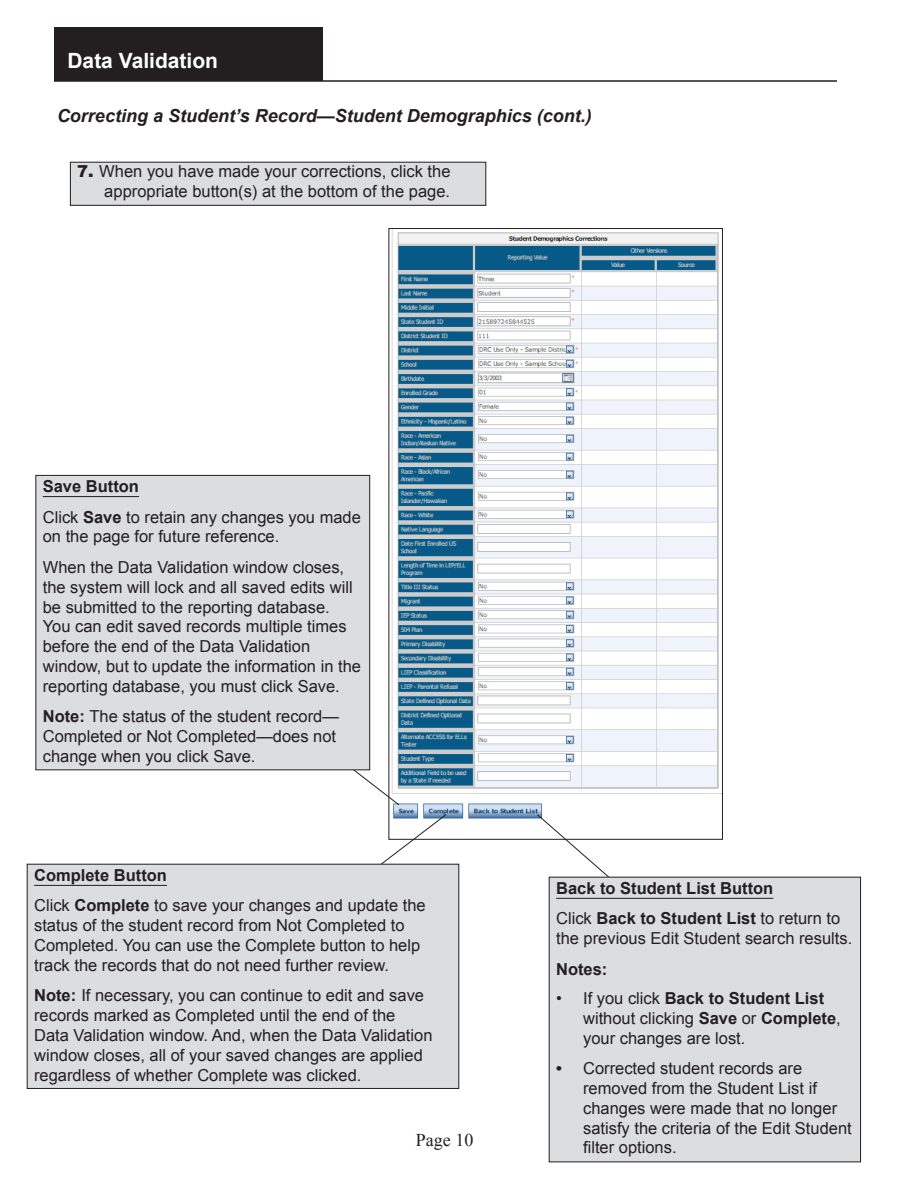
<style>
.page{position:relative;width:918px;height:1188px;background:#fff}
.page>*{position:absolute;margin:0;border:0;box-sizing:border-box;transform-origin:0 0}
.t1{font:700 21px "Arial";color:#fff}
.Head_Italic_2{font:italic 700 18px "Arial";color:#231f20}
.t2{font:18px "Times New Roman";color:#231f20}
.Callout{font:16.5px/19.8px "Arial";color:#231f20}
.Callout_Bullet_List{font:16.5px/19.8px "Arial";color:#231f20}
.Callout-2{font:700 16.5px "Arial";color:#231f20}
.s1{font-weight:900}
.s2{font-weight:700}
</style>
<div class="page">
<hr style="left:54px;top:80px;width:783px;height:2px;background:#231f20">
<div style="left:54px;top:27px;width:268px;height:54px;background:#231f20"></div>
<img style="left:391px;top:230px;width:330px;height:589px">
<svg style="left:182px;top:637px;width:218px;height:169px"></svg>
<div style="left:36px;top:475px;width:334px;height:295px;background:#dcdddf"></div>
<hr style="left:43px;top:496px;width:96px;height:1px;background:#231f20">
<div style="left:36px;top:475px;width:334px;height:295px;border:1px solid #231f20"></div>
<svg style="left:188px;top:813px;width:259px;height:51px"></svg>
<div style="left:27px;top:864px;width:432px;height:224px;background:#dcdddf"></div>
<hr style="left:34px;top:885px;width:133px;height:1px;background:#231f20">
<div style="left:27px;top:864px;width:432px;height:225px;border:1px solid #231f20"></div>
<svg style="left:536px;top:814px;width:161px;height:140px"></svg>
<div style="left:549px;top:877px;width:312px;height:285px;background:#dcdddf"></div>
<hr style="left:556px;top:898px;width:217px;height:1px;background:#231f20">
<div style="left:549px;top:877px;width:312px;height:285px;border:1px solid #231f20"></div>
<div style="left:70px;top:162px;width:416px;height:43px;background:#dcdddf"></div>
<div style="left:70px;top:162px;width:416px;height:44px;border:1px solid #231f20"></div>
<p class="t1" style="left:68px;top:46px;width:152px">Data Validation</p>
<p class="Head_Italic_2" style="left:57px;top:104px;width:536px">Correcting a Student’s Record—Student Demographics (cont.)</p>
<p class="Callout_Bullet_List" style="left:77px;top:162px;width:375px;text-align:right"><span class="s1">7.</span> When you have made your corrections, click the appropriate button(s) at the bottom of the page.</p>
<p class="Callout-2" style="left:43px;top:475px;width:98px">Save Button</p>
<p class="Callout" style="left:43px;top:507px;width:320px">Click <span class="s2">Save</span> to retain any changes you made on the page for future reference.</p>
<p class="Callout" style="left:43px;top:558px;width:320px">When the Data Validation window closes, the system will lock and all saved edits will be submitted to the reporting database.<br>You can edit saved records multiple times before the end of the Data Validation window, but to update the information in the reporting database, you must click Save.</p>
<p class="Callout" style="left:43px;top:707px;width:298px"><span class="s2">Note:</span> The status of the student record—<br>Completed or Not Completed—does not change when you click Save.</p>
<p class="Callout-2" style="left:34px;top:864px;width:134px">Complete Button</p>
<p class="Callout" style="left:34px;top:896px;width:393px">Click <span class="s2">Complete</span> to save your changes and update the status of the student record from Not Completed to Completed. You can use the Complete button to help track the records that do not need further review.</p>
<p class="Callout" style="left:34px;top:986px;width:400px"><span class="s2">Note:</span> If necessary, you can continue to edit and save records marked as Completed until the end of the Data Validation window. And, when the Data Validation window closes, all of your saved changes are applied regardless of whether Complete was clicked.</p>
<p class="t2" style="left:416px;top:1128px;width:59px">Page 10</p>
<p class="Callout-2" style="left:556px;top:877px;width:219px">Back to Student List Button</p>
<p class="Callout" style="left:556px;top:909px;width:298px">Click <span class="s2">Back to Student List</span> to return to the previous Edit Student search results.</p>
<p class="Callout-2" style="left:556px;top:958px;width:53px">Notes:</p>
<p class="Callout_Bullet_List" style="left:583px;top:988px;width:259px;text-indent:-27px">• If you click <span class="s2">Back to Student List </span>without clicking <span class="s2">Save</span> or <span class="s2">Complete</span>, your changes are lost.</p>
<p class="Callout_Bullet_List" style="left:583px;top:1059px;width:270px;text-indent:-27px"><span class="s2">•</span> Corrected student records are removed from the Student List if changes were made that no longer satisfy the criteria of the Edit Student filter options.</p>
</div>
